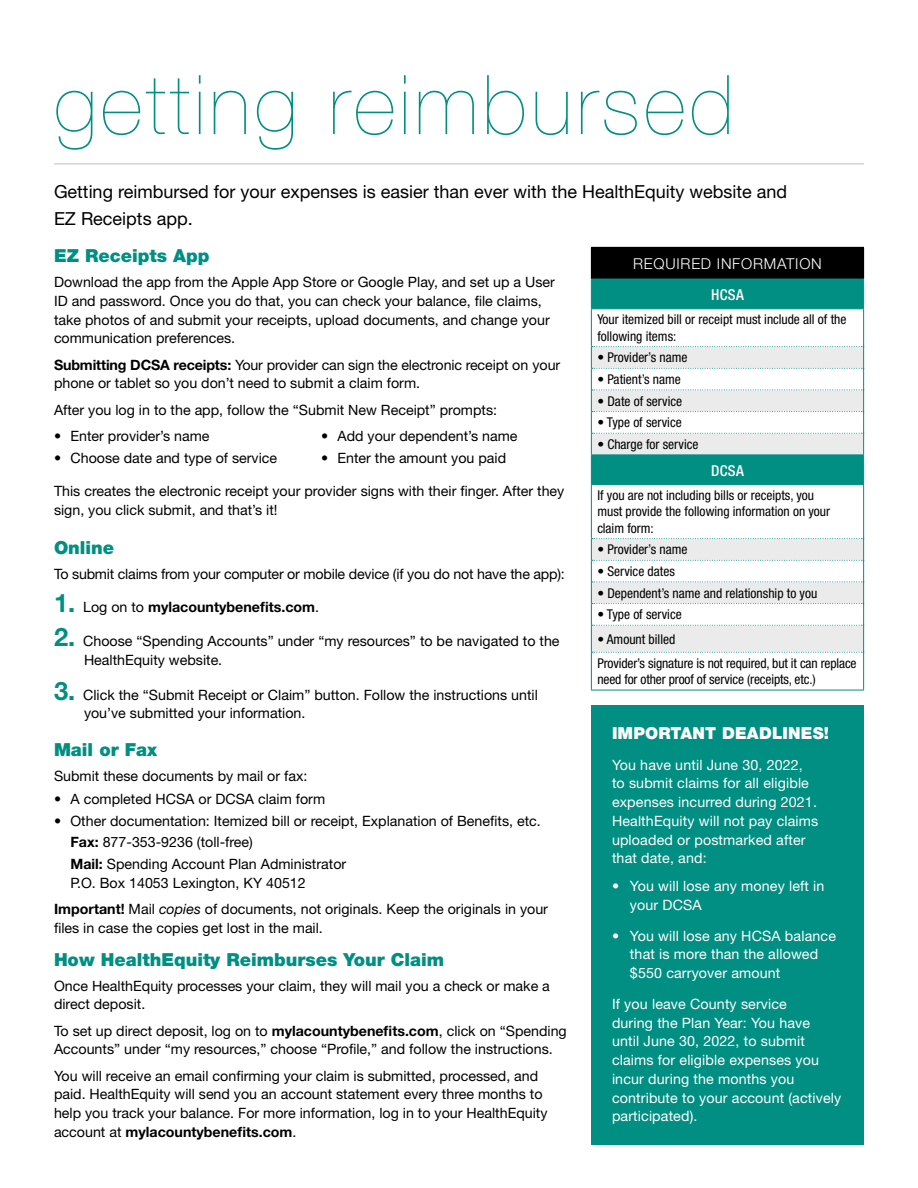
<style>
.page{position:relative;width:918px;height:1188px;background:#fff}
.page>*{position:absolute;margin:0;border:0;box-sizing:border-box;transform-origin:0 0}
.t1{font:200 82.5px "Helvetica Neue LT Std";letter-spacing:.05em;color:#008f82}
.t2{font:18px/27px "Helvetica Neue LT Std";color:#000}
.t3{font:900 18px "Helvetica Neue";color:#008f82}
.t4{font:900 16.5px "Helvetica Neue";letter-spacing:.01em;color:#fff}
.t5{font:300 15px "Helvetica Neue LT Std";letter-spacing:.05em;color:#fff}
.t6{font:500 condensed 15px "Helvetica Neue";letter-spacing:.02em;color:#fff}
.t7{font:14.25px/18.8px "Helvetica Neue LT Std";color:#000}
.t8{font:14.25px/18.8px "Helvetica Neue LT Std";letter-spacing:.01em;color:#fff}
.t9{font:700 14.25px "Helvetica Neue LT Std";color:#000}
.t10{font:condensed 13.5px/16.2px "Helvetica Neue LT Std";color:#000}
.s1{font-weight:700}
.s2{font-size:25.5px;color:#008f82}
.s3{font-weight:400}
.s4{font-weight:700;font-size:25.5px;color:#008f82}
.s5{font-style:italic}
</style>
<div class="page">
<hr style="left:54px;top:163px;width:810px;height:1px;background:#bcbec0">
<div style="left:591px;top:705px;width:273px;height:439px;background:#008f82"></div>
<div style="left:591px;top:247px;width:273px;height:32px;background:#000"></div>
<div style="left:592px;top:280px;width:271px;height:30px;background:#008f82"></div>
<hr style="left:591px;top:309px;width:1px;height:38px;background:#008f82">
<hr style="left:863px;top:309px;width:1px;height:38px;background:#008f82">
<hr style="left:591px;top:485px;width:1px;height:54px;background:#008f82">
<hr style="left:863px;top:485px;width:1px;height:54px;background:#008f82">
<hr style="left:591px;top:652px;width:1px;height:38px;background:#008f82">
<hr style="left:863px;top:652px;width:1px;height:38px;background:#008f82">
<hr style="left:591px;top:690px;width:273px;height:1px;background:#008f82">
<hr style="left:591px;top:279px;width:273px;height:1px;background:#008f82">
<svg style="left:591px;top:279px;width:1px;height:29px"></svg>
<svg style="left:863px;top:279px;width:1px;height:29px"></svg>
<hr style="left:591px;top:308px;width:273px;height:1px;background:#008f82">
<svg style="left:591px;top:346px;width:273px;height:138px"></svg>
<hr style="left:591px;top:484px;width:273px;height:1px;background:#008f82">
<svg style="left:591px;top:538px;width:273px;height:115px"></svg>
<h1 class="t1" style="left:54px;top:57px;width:681px">getting reimbursed</h1>
<p class="t2" style="left:54px;top:178px;width:735px">Getting reimbursed for your expenses is easier than ever with the HealthEquity website and<br>EZ Receipts app.</p>
<p class="t3" style="left:54px;top:245px;width:157px">EZ Receipts App</p>
<p class="t7" style="left:54px;top:272px;width:502px">Download the app from the Apple App Store or Google Play, and set up a User ID and password. Once you do that, you can check your balance, file claims, take photos of and submit your receipts, upload documents, and change your communication preferences.</p>
<p class="t7" style="left:54px;top:355px;width:508px"><span class="s1">Submitting DCSA receipts:</span> Your provider can sign the electronic receipt on your phone or tablet so you don’t need to submit a claim form.</p>
<p class="t7" style="left:54px;top:400px;width:445px">After you log in to the app, follow the “Submit New Receipt” prompts:</p>
<p class="t7" style="left:54px;top:426px;width:157px">• Enter provider’s name</p>
<p class="t7" style="left:54px;top:448px;width:225px">• Choose date and type of service</p>
<p class="t7" style="left:321px;top:426px;width:198px">• Add your dependent’s name</p>
<p class="t7" style="left:321px;top:448px;width:187px">• Enter the amount you paid</p>
<p class="t7" style="left:54px;top:482px;width:512px">This creates the electronic receipt your provider signs with their finger. After they sign, you click submit, and that’s it!</p>
<p class="t3" style="left:54px;top:537px;width:62px">Online</p>
<p class="t7" style="left:54px;top:564px;width:512px">To submit claims from your computer or mobile device (if you do not have the app):</p>
<p class="t9" style="left:54px;top:598px;width:267px"><span class="s2">1.</span> <span class="s3">Log on to</span> mylacountybenefits.com<span class="s3">.</span></p>
<p class="t7" style="left:84px;top:632px;width:477px;text-indent:-30px"><span class="s4">2.</span> Choose “Spending Accounts” under “my resources” to be navigated to the<br>HealthEquity website.</p>
<p class="t7" style="left:84px;top:685px;width:455px;text-indent:-30px"><span class="s4">3.</span> Click the “Submit Receipt or Claim” button. Follow the instructions until you’ve submitted your information.</p>
<p class="t3" style="left:54px;top:739px;width:105px">Mail or Fax</p>
<p class="t7" style="left:54px;top:766px;width:255px">Submit these documents by mail or fax:</p>
<p class="t7" style="left:54px;top:789px;width:273px">• A completed HCSA or DCSA claim form</p>
<p class="t7" style="left:71px;top:809px;width:472px;line-height:21.8px;text-indent:-17px">• Other documentation: Itemized bill or receipt, Explanation of Benefits, etc.<br><span class="s1">Fax:</span> 877-353-9236 (toll-free)<br><span class="s1">Mail:</span> Spending Account Plan Administrator</p>
<p class="t7" style="left:54px;top:869px;width:496px;line-height:26.2px;text-indent:17px">P.O. Box 14053 Lexington, KY 40512<br><span class="s1">Important!</span> Mail <span class="s5">copies</span> of documents, not originals. Keep the originals in your</p>
<p class="t7" style="left:54px;top:918px;width:270px">files in case the copies get lost in the mail.</p>
<p class="t3" style="left:54px;top:949px;width:392px">How HealthEquity Reimburses Your Claim</p>
<p class="t7" style="left:54px;top:976px;width:497px">Once HealthEquity processes your claim, they will mail you a check or make a direct deposit.</p>
<p class="t7" style="left:54px;top:1021px;width:514px">To set up direct deposit, log on to <span class="s1">mylacountybenefits.com</span>, click on “Spending<br>Accounts” under “my resources,” choose “Profile,” and follow the instructions.</p>
<p class="t7" style="left:54px;top:1066px;width:495px">You will receive an email confirming your claim is submitted, processed, and paid. HealthEquity will send you an account statement every three months to help you track your balance. For more information, log in to your HealthEquity account at <span class="s1">mylacountybenefits.com</span>.</p>
<p class="t5" style="left:633px;top:254px;width:190px">REQUIRED INFORMATION</p>
<p class="t6" style="left:711px;top:286px;width:34px">HCSA</p>
<p class="t10" style="left:597px;top:311px;width:251px">Your itemized bill or receipt must include all of the following items:</p>
<p class="t10" style="left:597px;top:349px;width:92px">• Provider’s name</p>
<p class="t10" style="left:597px;top:371px;width:85px">• Patient’s name</p>
<p class="t10" style="left:597px;top:393px;width:86px">• Date of service</p>
<p class="t10" style="left:597px;top:414px;width:86px">• Type of service</p>
<p class="t10" style="left:597px;top:436px;width:103px">• Charge for service</p>
<p class="t6" style="left:711px;top:461px;width:34px">DCSA</p>
<p class="t10" style="left:597px;top:487px;width:234px">If you are not including bills or receipts, you must provide the following information on your claim form:</p>
<p class="t10" style="left:597px;top:541px;width:92px">• Provider’s name</p>
<p class="t10" style="left:597px;top:563px;width:79px">• Service dates</p>
<p class="t10" style="left:597px;top:585px;width:221px">• Dependent’s name and relationship to you</p>
<p class="t10" style="left:597px;top:606px;width:86px">• Type of service</p>
<p class="t10" style="left:597px;top:627px;width:261px;line-height:24.3px">• Amount billed<br>Provider’s signature is not required, but it can replace</p>
<p class="t10" style="left:597px;top:671px;width:220px">need for other proof of service (receipts, etc.)</p>
<p class="t4" style="left:612px;top:723px;width:219px">IMPORTANT DEADLINES!</p>
<p class="t8" style="left:612px;top:755px;width:208px">You have until June 30, 2022, to submit claims for all eligible expenses incurred during 2021.<br>HealthEquity will not pay claims uploaded or postmarked after that date, and:</p>
<p class="t8" style="left:630px;top:876px;width:196px;text-indent:-18px">• You will lose any money left in your DCSA</p>
<p class="t8" style="left:630px;top:926px;width:207px;text-indent:-18px">• You will lose any HCSA balance that is more than the allowed $550 carryover amount</p>
<p class="t8" style="left:612px;top:994px;width:231px">If you leave County service<br>during the Plan Year: You have<br>until June 30, 2022, to submit claims for eligible expenses you incur during the months you contribute to your account (actively participated).</p>
</div>
